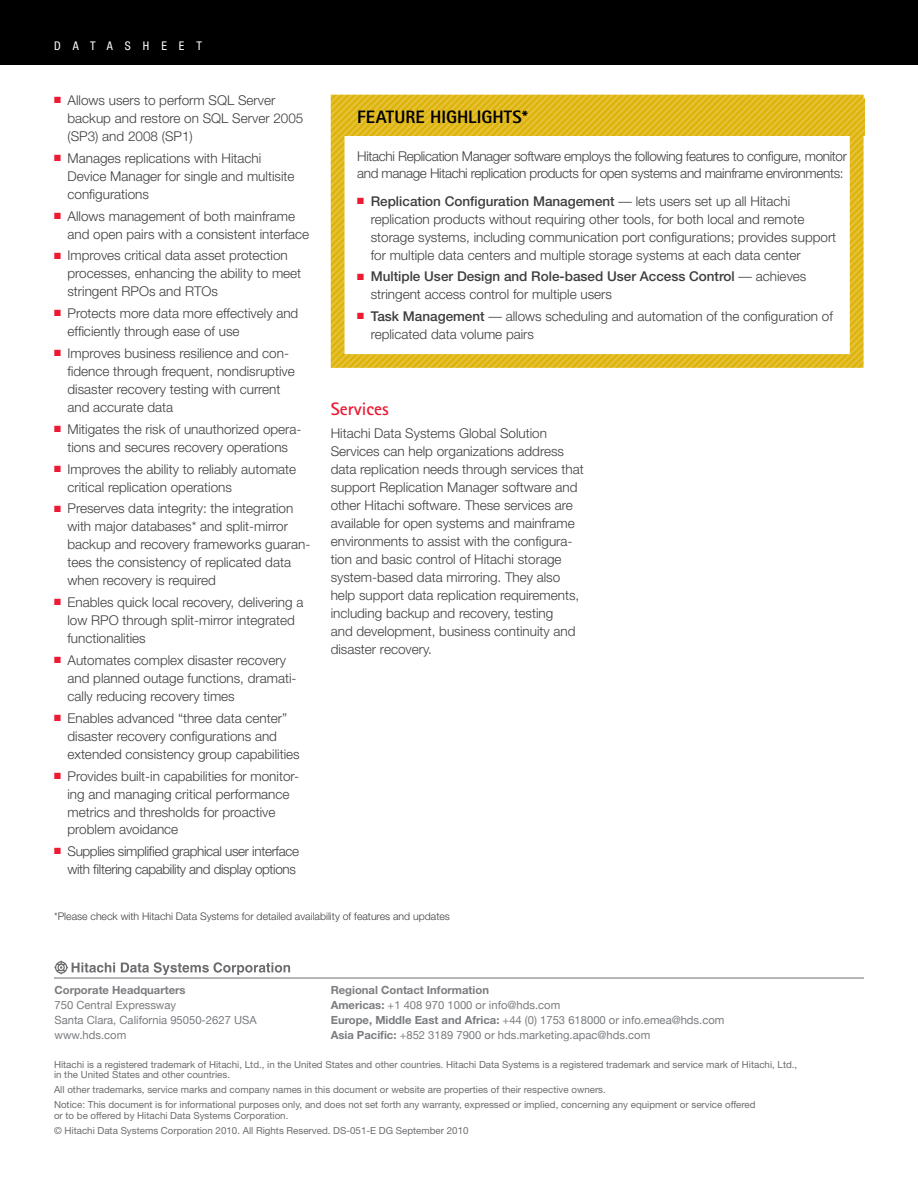
<style>
.page{position:relative;width:918px;height:1188px;background:#fff}
.page>*{position:absolute;margin:0;border:0;box-sizing:border-box;transform-origin:0 0}
.t1{font:800 18px "Rotis Sans Serif";color:#000}
.t2{font:700 18px "Rotis Sans Serif";color:#ed1a33}
.t3{font:300 13.5px/18px "Helvetica Neue";color:#3e3e3f}
.t4{font:300 13.5px/18px "Helvetica Neue";letter-spacing:-.025em;color:#3e3e3f;text-align:right}
.t5{font:500 13.5px/18px "Helvetica Neue";color:#3e3e3f}
.t6{font:condensed 12px "Helvetica Neue";letter-spacing:1em;color:#fff}
.t7{font:11.25px/15px "Helvetica Neue";color:#7a7c7f}
.t8{font:700 11.25px "Helvetica Neue";color:#7a7c7f}
.t9{font:300 10.5px "Helvetica Neue";color:#3e3e3f}
.t10{font:9.75px/15px "Helvetica Neue";color:#6c6d70}
.s1{color:#ed1a33}
.s2{font-weight:500}
.s3{font-weight:300}
.s4{font-weight:700}
</style>
<div class="page">
<div style="left:0;top:0;width:918px;height:65px;background:#000"></div>
<svg style="left:54px;top:960px;width:61px;height:15px"></svg>
<svg style="left:121px;top:962px;width:169px;height:13px"></svg>
<hr style="left:54px;top:978px;width:810px;height:1px;background:#6c6d70">
<svg style="left:852px;top:94px;width:13px;height:274px;background:#e3c035"></svg>
<svg style="left:331px;top:94px;width:521px;height:274px"></svg>
<p class="t6" style="left:54px;top:39px;width:150px">DATASHEET</p>
<p class="t3" style="left:68px;top:91px;width:237px;text-indent:-13px"><span class="s1">■</span> Allows users to perform SQL Server backup and restore on SQL Server 2005 (SP3) and 2008 (SP1)</p>
<p class="t3" style="left:68px;top:149px;width:229px;text-indent:-13px"><span class="s1">■</span> Manages replications with Hitachi<br>Device Manager for single and multisite configurations</p>
<p class="t3" style="left:68px;top:207px;width:243px;text-indent:-13px"><span class="s1">■</span> Allows management of both mainframe and open pairs with a consistent interface</p>
<p class="t3" style="left:68px;top:246px;width:235px;text-indent:-13px"><span class="s1">■</span> Improves critical data asset protection processes, enhancing the ability to meet stringent RPOs and RTOs</p>
<p class="t3" style="left:68px;top:304px;width:232px;text-indent:-13px"><span class="s1">■</span> Protects more data more effectively and efficiently through ease of use</p>
<p class="t3" style="left:68px;top:344px;width:229px;text-indent:-13px"><span class="s1">■</span> Improves business resilience and con&shy;fidence through frequent, nondisruptive disaster recovery testing with current and accurate data</p>
<p class="t3" style="left:54px;top:420px;width:249px;text-align:center"><span class="s1">■</span> Mitigates the risk of unauthorized opera&shy;tions and secures recovery operations</p>
<p class="t3" style="left:68px;top:460px;width:230px;text-indent:-13px"><span class="s1">■</span> Improves the ability to reliably automate critical replication operations</p>
<p class="t3" style="left:68px;top:499px;width:244px;text-indent:-13px"><span class="s1">■</span> Preserves data integrity: the integration with major databases* and split-mirror backup and recovery frameworks guaran&shy;tees the consistency of replicated data when recovery is required</p>
<p class="t3" style="left:68px;top:593px;width:237px;text-indent:-13px"><span class="s1">■</span> Enables quick local recovery, delivering a low RPO through split-mirror integrated functionalities</p>
<p class="t3" style="left:68px;top:651px;width:231px;text-indent:-13px"><span class="s1">■</span> Automates complex disaster recovery and planned outage functions, dramati&shy;cally reducing recovery times</p>
<p class="t3" style="left:68px;top:709px;width:234px;text-indent:-13px"><span class="s1">■</span> Enables advanced “three data center” disaster recovery configurations and extended consistency group capabilities</p>
<p class="t3" style="left:68px;top:766px;width:233px;text-indent:-13px"><span class="s1">■</span> Provides built-in capabilities for monitor&shy;ing and managing critical performance metrics and thresholds for proactive problem avoidance</p>
<p class="t4" style="left:54px;top:842px;width:247px"><span class="s1">■</span> Supplies simplified graphical user interface with filtering capability and display options</p>
<h1 class="t1" style="left:357px;top:106px;width:172px">FEATURE HIGHLIGHTS*</h1>
<p class="t4" style="left:357px;top:146px;width:491px;text-align:left">Hitachi Replication Manager software employs the following features to configure, monitor and manage Hitachi replication products for open systems and mainframe environments:</p>
<p class="t3" style="left:371px;top:192px;width:467px;text-indent:-13px"><span class="s1">■</span> <span class="s2">Replication Configuration Management</span> — lets users set up all Hitachi replication products without requiring other tools, for both local and remote storage systems, including communication port configurations; provides support for multiple data centers and multiple storage systems at each data center</p>
<p class="t5" style="left:371px;top:268px;width:437px;text-indent:-13px"><span class="s1">■</span> Multiple User Design and Role-based User Access Control <span class="s3">— achieves stringent access control for multiple users</span></p>
<p class="t3" style="left:371px;top:307px;width:464px;text-indent:-13px"><span class="s1">■</span> <span class="s2">Task Management</span> — allows scheduling and automation of the configuration of replicated data volume pairs</p>
<h1 class="t2" style="left:331px;top:397px;width:59px">Services</h1>
<p class="t3" style="left:331px;top:424px;width:255px">Hitachi Data Systems Global Solution Services can help organizations address data replication needs through services that support Replication Manager software and other Hitachi software. These services are available for open systems and mainframe environments to assist with the configura&shy;tion and basic control of Hitachi storage system-based data mirroring. They also help support data replication requirements, including backup and recovery, testing<br>and development, business continuity and disaster recovery.</p>
<p class="t9" style="left:54px;top:909px;width:397px">*Please check with Hitachi Data Systems for detailed availability of features and updates</p>
<p class="t8" style="left:55px;top:983px;width:133px">Corporate Headquarters</p>
<p class="t7" style="left:55px;top:997px;width:204px">750 Central Expressway<br>Santa Clara, California 95050-2627 USA www.hds.com</p>
<p class="t7" style="left:331px;top:982px;width:395px"><span class="s4">Regional Contact Information<br>Americas:</span> +1 408 970 1000 or info@hds.com<br><span class="s4">Europe, Middle East and Africa:</span> +44 (0) 1753 618000 or info.emea@hds.com <span class="s4">Asia Pacific:</span> +852 3189 7900 or hds.marketing.apac@hds.com</p>
<p class="t10" style="left:54px;top:1059px;width:745px;line-height:10.5px">Hitachi is a registered trademark of Hitachi, Ltd., in the United States and other countries. Hitachi Data Systems is a registered trademark and service mark of Hitachi, Ltd., in the United States and other countries.</p>
<p class="t10" style="left:54px;top:1082px;width:703px">All other trademarks, service marks and company names in this document or website are properties of their respective owners.<br>Notice: This document is for informational purposes only, and does not set forth any warranty, expressed or implied, concerning any equipment or service offered</p>
<p class="t10" style="left:54px;top:1108px;width:416px">or to be offered by Hitachi Data Systems Corporation.<br>© Hitachi Data Systems Corporation 2010. All Rights Reserved. DS-051-E DG September 2010</p>
</div>
